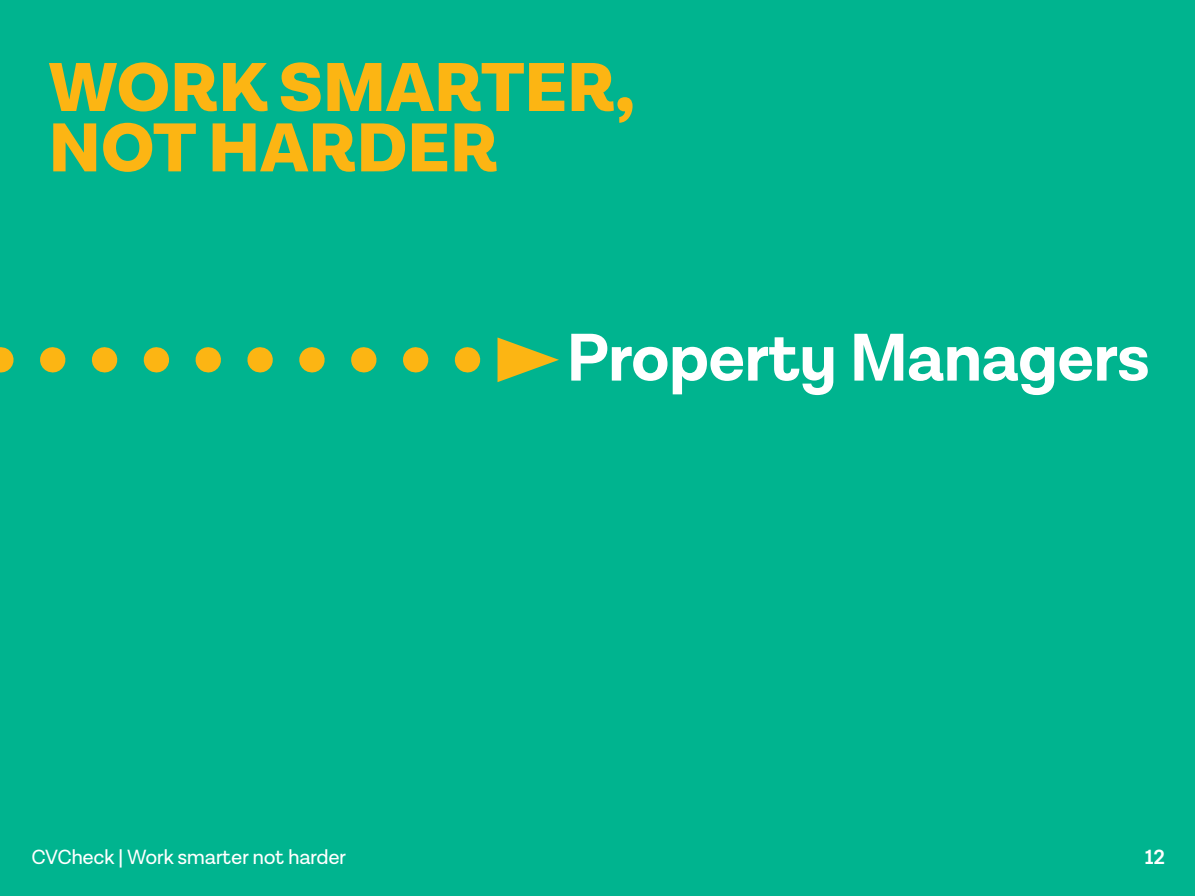
<style>
.page{position:relative;width:1195px;height:896px;background:#00b48f}
.page>*{position:absolute;margin:0;border:0;box-sizing:border-box;transform-origin:0 0}
.t1{font:900 69.91px/60.4px "Lota Grotesque Alt 2";color:#fcb513}
.t2{font:700 68.25px "Lota Grotesque Alt 2";letter-spacing:-.02em;color:#fff}
.t3{font:20.82px "Lota Grotesque Alt 2";letter-spacing:-.02em;color:#fff}
.t4{font:600 20.82px "Lota Grotesque Alt 2";color:#fff}
</style>
<div class="page">
<svg style="left:0;top:337px;width:559px;height:45px"></svg>
<h1 class="t1" style="left:49px;top:60px;width:587px">WORK SMARTER,<br>NOT HARDER</h1>
<p class="t3" style="left:32px;top:845px;width:316px">CVCheck | Work smarter not harder</p>
<h2 class="t2" style="left:566px;top:318px;width:586px">Property Managers</h2>
<p class="t4" style="left:1144px;top:845px;width:22px">12</p>
</div>
